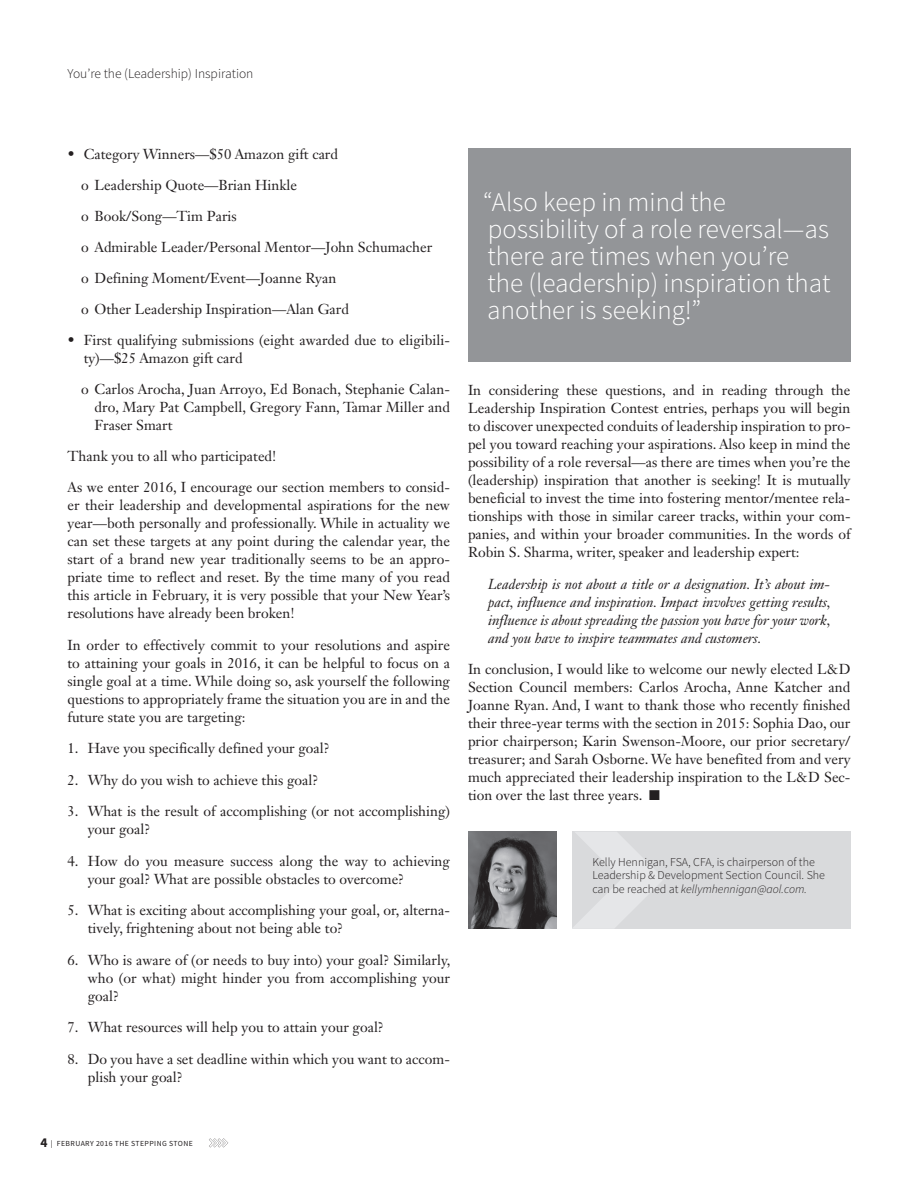
<style>
.page{position:relative;width:918px;height:1188px;background:#fff}
.page>*{position:absolute;margin:0;border:0;box-sizing:border-box;transform-origin:0 0}
.t1{font:300 27px/27px "Source Sans Pro";color:#fff}
.t2{font:14.25px/18px "Janson Text LT Std";color:#231f20}
.t3{font:italic 14.25px/18px "Janson Text LT Std";color:#231f20;text-align:justify}
.t4{font:300 13.5px "Source Sans Pro";color:#231f20}
.t5{font:300 12px/13.5px "Source Sans Pro";color:#231f20}
.t6{font:7.8px "Source Sans Pro";letter-spacing:.05em;color:#231f20}
.s1{font-style:italic}
.s2{font-weight:700;font-size:13.5px}
</style>
<div class="page">
<div style="left:572px;top:832px;width:278px;height:97px;background:#d9dadc"></div>
<img style="left:468px;top:832px;width:89px;height:97px">
<div style="left:468px;top:148px;width:382px;height:214px;background:#939598"></div>
<svg style="left:573px;top:832px;width:89px;height:96px"></svg>
<svg style="left:209px;top:1138px;width:19px;height:9px"></svg>
<p class="t4" style="left:68px;top:65px;width:188px">You’re the (Leadership) Inspiration</p>
<p class="t2" style="left:81px;top:139px;width:353px;line-height:30.9px;text-indent:-14px">• Category Winners—$50 Amazon gift card<br>o Leadership Quote—Brian Hinkle<br>o Book/Song—Tim Paris<br>o Admirable Leader/Personal Mentor—John Schumacher o Defining Moment/Event—Joanne Ryan<br>o Other Leadership Inspiration—Alan Gard</p>
<p class="t2" style="left:84px;top:331px;width:368px;text-indent:-16px">• First qualifying submissions (eight awarded due to eligibili&shy;ty)—$25 Amazon gift card</p>
<p class="t2" style="left:95px;top:380px;width:357px;text-align:justify;text-indent:-13px">o Carlos Arocha, Juan Arroyo, Ed Bonach, Stephanie Calan&shy;dro, Mary Pat Campbell, Gregory Fann, Tamar Miller and Fraser Smart</p>
<p class="t2" style="left:68px;top:447px;width:210px">Thank you to all who participated!</p>
<p class="t2" style="left:68px;top:478px;width:384px;text-align:justify">As we enter 2016, I encourage our section members to consid&shy;er their leadership and developmental aspirations for the new year—both personally and professionally. While in actuality we can set these targets at any point during the calendar year, the start of a brand new year traditionally seems to be an appro&shy;priate time to reflect and reset. By the time many of you read this article in February, it is very possible that your New Year’s resolutions have already been broken!</p>
<p class="t2" style="left:68px;top:636px;width:384px;text-align:justify">In order to effectively commit to your resolutions and aspire to attaining your goals in 2016, it can be helpful to focus on a single goal at a time. While doing so, ask yourself the following questions to appropriately frame the situation you are in and the future state you are targeting:</p>
<p class="t2" style="left:68px;top:739px;width:264px">1. Have you specifically defined your goal?</p>
<p class="t2" style="left:68px;top:771px;width:253px">2. Why do you wish to achieve this goal?</p>
<p class="t2" style="left:88px;top:802px;width:364px;text-indent:-20px">3. What is the result of accomplishing (or not accomplishing) your goal?</p>
<p class="t2" style="left:88px;top:852px;width:364px;text-indent:-20px">4. How do you measure success along the way to achieving your goal? What are possible obstacles to overcome?</p>
<p class="t2" style="left:88px;top:901px;width:364px;text-indent:-20px">5. What is exciting about accomplishing your goal, or, alterna&shy;tively, frightening about not being able to?</p>
<p class="t2" style="left:88px;top:951px;width:364px;text-align:justify;text-indent:-20px">6. Who is aware of (or needs to buy into) your goal? Similarly, who (or what) might hinder you from accomplishing your goal?</p>
<p class="t2" style="left:68px;top:1018px;width:318px">7. What resources will help you to attain your goal?</p>
<p class="t2" style="left:88px;top:1050px;width:364px;text-indent:-20px">8. Do you have a set deadline within which you want to accom&shy;plish your goal?</p>
<h1 class="t1" style="left:483px;top:189px;width:349px">“Also keep in mind the possibility of a role reversal—as there are times when you’re<br>the (leadership) inspiration that another is seeking!”</h1>
<p class="t2" style="left:468px;top:381px;width:384px;text-align:justify">In considering these questions, and in reading through the Leadership Inspiration Contest entries, perhaps you will begin to discover unexpected conduits of leadership inspiration to pro&shy;pel you toward reaching your aspirations. Also keep in mind the possibility of a role reversal—as there are times when you’re the (leadership) inspiration that another is seeking! It is mutually beneficial to invest the time into fostering mentor/mentee rela&shy;tionships with those in similar career tracks, within your com&shy;panies, and within your broader communities. In the words of Robin S. Sharma, writer, speaker and leadership expert:</p>
<p class="t3" style="left:488px;top:575px;width:344px">Leadership is not about a title or a designation. It’s about im&shy;pact, influence and inspiration. Impact involves getting results, influence is about spreading the passion you have for your work, and you have to inspire teammates and customers.</p>
<p class="t2" style="left:468px;top:660px;width:384px;text-align:justify">In conclusion, I would like to welcome our newly elected L&amp;D Section Council members: Carlos Arocha, Anne Katcher and Joanne Ryan. And, I want to thank those who recently finished their three-year terms with the section in 2015: Sophia Dao, our prior chairperson; Karin Swenson-Moore, our prior secretary/ treasurer; and Sarah Osborne. We have benefited from and very much appreciated their leadership inspiration to the L&amp;D Sec&shy;tion over the last three years. ■</p>
<p class="t5" style="left:592px;top:855px;width:234px">Kelly Hennigan, FSA, CFA, is chairperson of the<br>Leadership &amp; Development Section Council. She can be reached at <span class="s1">kellymhennigan@aol.com.</span></p>
<p class="t6" style="left:40px;top:1138px;width:154px"><span class="s2">4</span> | FEBRUARY 2016 THE STEPPING STONE</p>
</div>
